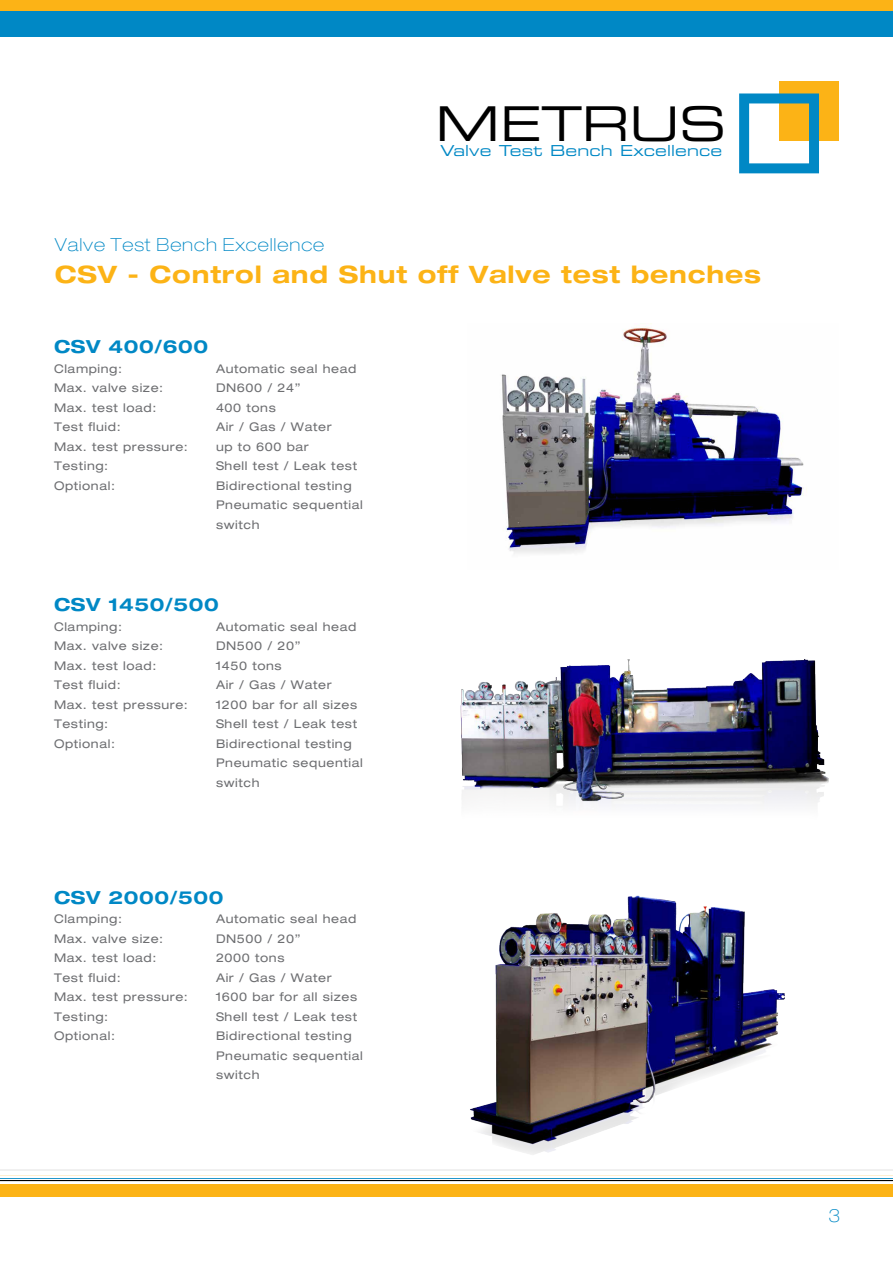
<style>
.page{position:relative;width:893px;height:1263px;background:#fff}
.page>*{position:absolute;margin:0;border:0;box-sizing:border-box;transform-origin:0 0}
.t1{font:48px "Eurostile LT Std Ex 2";color:#000}
.t2{font:700 expanded 24px "Helvetica Neue LT Std";letter-spacing:.035em;color:#fcb316}
.t3{font:700 expanded 18px "Helvetica Neue LT Std";letter-spacing:.035em;color:#0088c5}
.t4{font:100 expanded 18px "Helvetica Neue LT Std";letter-spacing:.05em;color:#0088c5}
.t5{font:15.15px "Eurostile LT Std Ex 2";letter-spacing:.01em;color:#0088c5}
.t6{font:expanded 12px/19.5px "Helvetica Neue LT Std";letter-spacing:.05em;color:#6d6e71}
</style>
<div class="page">
<img style="left:501px;top:323px;width:306px;height:231px">
<img style="left:460px;top:659px;width:368px;height:146px">
<img style="left:470px;top:895px;width:315px;height:260px">
<div style="left:779px;top:81px;width:60px;height:60px;background:#fcb316"></div>
<svg style="left:739px;top:93px;width:80px;height:80px"></svg>
<div style="left:0;top:0;width:893px;height:11px;background:#fcb316"></div>
<div style="left:0;top:11px;width:893px;height:25px;background:#0088c5"></div>
<div style="left:0;top:1184px;width:893px;height:12px;background:#fcb316"></div>
<img style="left:0;top:1169px;width:893px;height:13px">
<h1 class="t1" style="left:435px;top:90px;width:292px">METRUS</h1>
<p class="t5" style="left:440px;top:140px;width:283px">Valve Test Bench Excellence</p>
<h3 class="t4" style="left:55px;top:234px;width:271px">Valve Test Bench Excellence</h3>
<h2 class="t2" style="left:55px;top:259px;width:708px">CSV - Control and Shut off Valve test benches</h2>
<h3 class="t3" style="left:54px;top:335px;width:156px">CSV 400/600</h3>
<p class="t6" style="left:54px;top:358px;width:70px">Clamping:</p>
<p class="t6" style="left:216px;top:358px;width:142px">Automatic seal head</p>
<p class="t6" style="left:54px;top:378px;width:111px">Max. valve size:</p>
<p class="t6" style="left:216px;top:378px;width:86px">DN600 / 24”</p>
<p class="t6" style="left:54px;top:397px;width:104px">Max. test load:</p>
<p class="t6" style="left:216px;top:397px;width:61px">400 tons</p>
<p class="t6" style="left:54px;top:417px;width:68px">Test fluid:</p>
<p class="t6" style="left:216px;top:417px;width:117px">Air / Gas / Water</p>
<p class="t6" style="left:54px;top:436px;width:135px">Max. test pressure:</p>
<p class="t6" style="left:216px;top:436px;width:94px">up to 600 bar</p>
<p class="t6" style="left:54px;top:456px;width:56px">Testing:</p>
<p class="t6" style="left:216px;top:456px;width:143px">Shell test / Leak test</p>
<p class="t6" style="left:54px;top:475px;width:63px">Optional:</p>
<p class="t6" style="left:216px;top:475px;width:148px">Bidirectional testing<br>Pneumatic sequential switch</p>
<h3 class="t3" style="left:54px;top:593px;width:166px">CSV 1450/500</h3>
<p class="t6" style="left:54px;top:616px;width:70px">Clamping:</p>
<p class="t6" style="left:216px;top:616px;width:142px">Automatic seal head</p>
<p class="t6" style="left:54px;top:636px;width:111px">Max. valve size:</p>
<p class="t6" style="left:216px;top:636px;width:86px">DN500 / 20”</p>
<p class="t6" style="left:54px;top:655px;width:104px">Max. test load:</p>
<p class="t6" style="left:216px;top:655px;width:67px">1450 tons</p>
<p class="t6" style="left:54px;top:675px;width:68px">Test fluid:</p>
<p class="t6" style="left:216px;top:675px;width:117px">Air / Gas / Water</p>
<p class="t6" style="left:54px;top:694px;width:135px">Max. test pressure:</p>
<p class="t6" style="left:216px;top:694px;width:143px">1200 bar for all sizes</p>
<p class="t6" style="left:54px;top:714px;width:56px">Testing:</p>
<p class="t6" style="left:216px;top:714px;width:143px">Shell test / Leak test</p>
<p class="t6" style="left:54px;top:733px;width:63px">Optional:</p>
<p class="t6" style="left:216px;top:733px;width:148px">Bidirectional testing<br>Pneumatic sequential switch</p>
<h3 class="t3" style="left:54px;top:886px;width:171px">CSV 2000/500</h3>
<p class="t6" style="left:54px;top:909px;width:70px">Clamping:</p>
<p class="t6" style="left:216px;top:909px;width:142px">Automatic seal head</p>
<p class="t6" style="left:54px;top:928px;width:111px">Max. valve size:</p>
<p class="t6" style="left:216px;top:928px;width:86px">DN500 / 20”</p>
<p class="t6" style="left:54px;top:948px;width:104px">Max. test load:</p>
<p class="t6" style="left:216px;top:948px;width:70px">2000 tons</p>
<p class="t6" style="left:54px;top:967px;width:68px">Test fluid:</p>
<p class="t6" style="left:216px;top:967px;width:117px">Air / Gas / Water</p>
<p class="t6" style="left:54px;top:987px;width:135px">Max. test pressure:</p>
<p class="t6" style="left:216px;top:987px;width:143px">1600 bar for all sizes</p>
<p class="t6" style="left:54px;top:1006px;width:56px">Testing:</p>
<p class="t6" style="left:216px;top:1006px;width:143px">Shell test / Leak test</p>
<p class="t6" style="left:54px;top:1026px;width:63px">Optional:</p>
<p class="t6" style="left:216px;top:1026px;width:148px">Bidirectional testing<br>Pneumatic sequential switch</p>
<h3 class="t4" style="left:828px;top:1205px;width:13px">3</h3>
</div>
